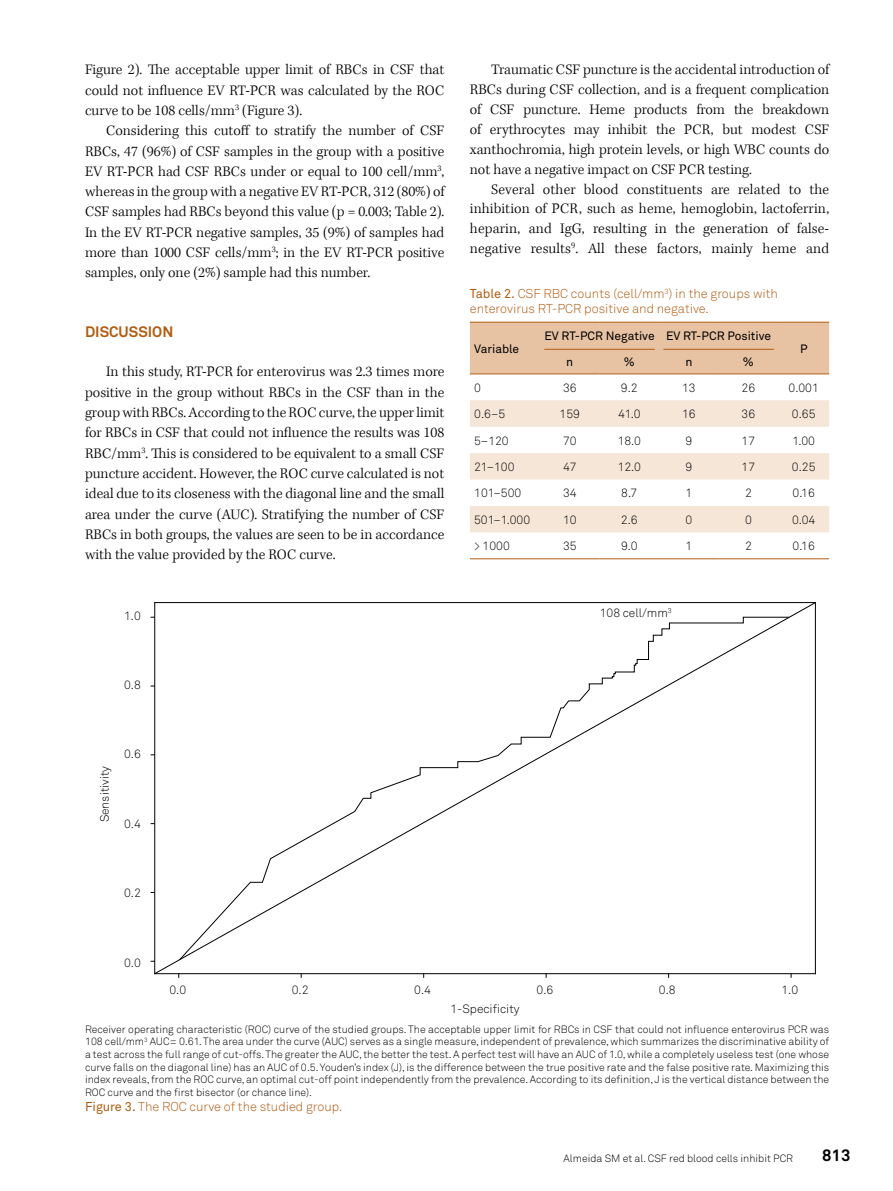
<style>
.page{position:relative;width:893px;height:1191px;background:#fff}
.page>*{position:absolute;margin:0;border:0;box-sizing:border-box;transform-origin:0 0}
.t1{font:700 16.5px "Akkurat Pro";color:#000}
.t2{font:300 15px/20.2px "Kepler Std";color:#000;text-align:justify}
.t3{font:700 15px "Akkurat Pro";color:#b15c12}
.t4{font:12.75px/15.3px "Akkurat Light Pro";color:#b15c12}
.t5{font:12px "Akkurat Light Pro";color:#000}
.t6{font:12px "Akkurat Pro";color:#000}
.t7{font:10.5px/12.6px "Akkurat Light Pro";color:#000;text-align:justify}
.s1{font-family:"Akkurat Pro"}
</style>
<div class="page">
<svg style="left:154px;top:602px;width:662px;height:372px"></svg>
<svg style="left:179px;top:616px;width:611px;height:344px"></svg>
<div style="left:470px;top:323px;width:359px;height:50px;background:#e7c2a3"></div>
<svg style="left:470px;top:374px;width:359px;height:159px"></svg>
<svg style="left:470px;top:400px;width:359px;height:132px;fill:#f5e6d8"></svg>
<hr style="left:470px;top:322px;width:70px;height:1px;background:#b15c12">
<hr style="left:540px;top:322px;width:60px;height:1px;background:#b15c12">
<hr style="left:600px;top:322px;width:59px;height:1px;background:#b15c12">
<hr style="left:659px;top:322px;width:60px;height:1px;background:#b15c12">
<hr style="left:719px;top:322px;width:59px;height:1px;background:#b15c12">
<hr style="left:778px;top:322px;width:51px;height:1px;background:#b15c12">
<hr style="left:470px;top:373px;width:70px;height:1px;background:#b15c12">
<hr style="left:540px;top:373px;width:60px;height:1px;background:#b15c12">
<hr style="left:600px;top:373px;width:59px;height:1px;background:#b15c12">
<hr style="left:659px;top:373px;width:60px;height:1px;background:#b15c12">
<hr style="left:719px;top:373px;width:59px;height:1px;background:#b15c12">
<hr style="left:778px;top:373px;width:51px;height:1px;background:#b15c12">
<hr style="left:470px;top:558px;width:70px;height:1px;background:#b15c12">
<hr style="left:540px;top:558px;width:60px;height:1px;background:#b15c12">
<hr style="left:600px;top:558px;width:59px;height:1px;background:#b15c12">
<hr style="left:659px;top:558px;width:60px;height:1px;background:#b15c12">
<hr style="left:719px;top:558px;width:59px;height:1px;background:#b15c12">
<hr style="left:778px;top:558px;width:51px;height:1px;background:#b15c12">
<hr style="left:544px;top:349px;width:111px;height:1px;background:#b15c12">
<hr style="left:663px;top:349px;width:111px;height:1px;background:#b15c12">
<p class="t2" style="left:85px;top:60px;width:361px">Figure 2). The acceptable upper limit of RBCs in CSF that could not influence EV RT-PCR was calculated by the ROC curve to be 108 cells/mm<sup>3</sup> (Figure 3).</p>
<p class="t2" style="left:85px;top:121px;width:361px;text-indent:21px">Considering this cutoff to stratify the number of CSF RBCs, 47 (96%) of CSF samples in the group with a positive EV RT-PCR had CSF RBCs under or equal to 100 cell/mm<sup>3</sup>, whereas in the group with a negative EV RT-PCR, 312 (80%) of CSF samples had RBCs beyond this value (p = 0.003; Table 2).<br>In the EV RT-PCR negative samples, 35 (9%) of samples had more than 1000 CSF cells/mm<sup>3</sup>; in the EV RT-PCR positive samples, only one (2%) sample had this number.</p>
<p class="t3" style="left:85px;top:322px;width:90px">DISCUSSION</p>
<p class="t2" style="left:85px;top:362px;width:361px;text-indent:21px">In this study, RT-PCR for enterovirus was 2.3 times more positive in the group without RBCs in the CSF than in the group with RBCs. According to the ROC curve, the upper limit for RBCs in CSF that could not influence the results was 108<br>RBC/mm<sup>3</sup>. This is considered to be equivalent to a small CSF puncture accident. However, the ROC curve calculated is not ideal due to its closeness with the diagonal line and the small area under the curve (AUC). Stratifying the number of CSF RBCs in both groups, the values are seen to be in accordance with the value provided by the ROC curve.</p>
<p class="t5" style="left:124px;top:608px;width:18px">1.0</p>
<p class="t2" style="left:470px;top:60px;width:361px;line-height:19.8px;text-indent:21px">Traumatic CSF puncture is the accidental introduction of RBCs during CSF collection, and is a frequent complication of CSF puncture. Heme products from the breakdown of erythrocytes may inhibit the PCR, but modest CSF xanthochromia, high protein levels, or high WBC counts do not have a negative impact on CSF PCR testing.</p>
<p class="t2" style="left:470px;top:179px;width:361px;text-indent:21px">Several other blood constituents are related to the inhibition of PCR, such as heme, hemoglobin, lactoferrin, heparin, and IgG, resulting in the generation of false&shy;negative results<sup>9</sup>. All these factors, mainly heme and</p>
<p class="t4" style="left:470px;top:286px;width:310px"><span class="s1">Table 2.</span> CSF RBC counts (cell/mm<sup>3</sup>) in the groups with enterovirus RT-PCR positive and negative.</p>
<p class="t6" style="left:474px;top:341px;width:47px">Variable</p>
<p class="t6" style="left:544px;top:329px;width:228px">EV RT-PCR Negative EV RT-PCR Positive</p>
<p class="t6" style="left:566px;top:355px;width:9px">n</p>
<p class="t6" style="left:624px;top:355px;width:13px">%</p>
<p class="t6" style="left:685px;top:355px;width:9px">n</p>
<p class="t6" style="left:743px;top:355px;width:13px">%</p>
<p class="t6" style="left:800px;top:341px;width:9px">P</p>
<p class="t5" style="left:474px;top:380px;width:8px">0</p>
<p class="t5" style="left:563px;top:380px;width:15px">36</p>
<p class="t5" style="left:621px;top:380px;width:18px">9.2</p>
<p class="t5" style="left:682px;top:380px;width:15px">13</p>
<p class="t5" style="left:742px;top:380px;width:15px">26</p>
<p class="t5" style="left:789px;top:380px;width:32px">0.001</p>
<p class="t5" style="left:474px;top:407px;width:33px">0.6–5</p>
<p class="t5" style="left:560px;top:407px;width:22px">159</p>
<p class="t5" style="left:618px;top:407px;width:24px">41.0</p>
<p class="t5" style="left:682px;top:407px;width:15px">16</p>
<p class="t5" style="left:742px;top:407px;width:15px">36</p>
<p class="t5" style="left:792px;top:407px;width:25px">0.65</p>
<p class="t5" style="left:474px;top:433px;width:36px">5–120</p>
<p class="t5" style="left:563px;top:433px;width:15px">70</p>
<p class="t5" style="left:618px;top:433px;width:25px">18.0</p>
<p class="t5" style="left:685px;top:433px;width:8px">9</p>
<p class="t5" style="left:742px;top:433px;width:15px">17</p>
<p class="t5" style="left:792px;top:433px;width:24px">1.00</p>
<p class="t5" style="left:474px;top:460px;width:42px">21–100</p>
<p class="t5" style="left:563px;top:460px;width:15px">47</p>
<p class="t5" style="left:618px;top:460px;width:25px">12.0</p>
<p class="t5" style="left:685px;top:460px;width:8px">9</p>
<p class="t5" style="left:742px;top:460px;width:15px">17</p>
<p class="t5" style="left:792px;top:460px;width:25px">0.25</p>
<p class="t5" style="left:474px;top:486px;width:49px">101–500</p>
<p class="t5" style="left:563px;top:486px;width:15px">34</p>
<p class="t5" style="left:621px;top:486px;width:18px">8.7</p>
<p class="t5" style="left:685px;top:486px;width:8px">1</p>
<p class="t5" style="left:745px;top:486px;width:8px">2</p>
<p class="t5" style="left:793px;top:486px;width:24px">0.16</p>
<p class="t5" style="left:474px;top:512px;width:58px">501–1.000</p>
<p class="t5" style="left:563px;top:512px;width:15px">10</p>
<p class="t5" style="left:621px;top:512px;width:18px">2.6</p>
<p class="t5" style="left:685px;top:512px;width:8px">0</p>
<p class="t5" style="left:745px;top:512px;width:8px">0</p>
<p class="t5" style="left:792px;top:512px;width:25px">0.04</p>
<p class="t5" style="left:474px;top:539px;width:37px">&gt; 1000</p>
<p class="t5" style="left:563px;top:539px;width:15px">35</p>
<p class="t5" style="left:621px;top:539px;width:18px">9.0</p>
<p class="t5" style="left:685px;top:539px;width:8px">1</p>
<p class="t5" style="left:745px;top:539px;width:8px">2</p>
<p class="t5" style="left:793px;top:539px;width:24px">0.16</p>
<p class="t5" style="left:600px;top:606px;width:74px">108 cell/mm<sup>3</sup></p>
<p class="t5" style="left:124px;top:677px;width:18px">0.8</p>
<p class="t5" style="left:97px;top:822px;width:58px;rotate:-90deg">Sensitivity</p>
<p class="t5" style="left:124px;top:747px;width:18px">0.6</p>
<p class="t5" style="left:124px;top:816px;width:18px">0.4</p>
<p class="t5" style="left:124px;top:886px;width:18px">0.2</p>
<p class="t5" style="left:124px;top:955px;width:18px">0.0</p>
<p class="t5" style="left:169px;top:982px;width:18px">0.0</p>
<p class="t5" style="left:292px;top:982px;width:18px">0.2</p>
<p class="t5" style="left:414px;top:982px;width:18px">0.4</p>
<p class="t5" style="left:537px;top:982px;width:18px">0.6</p>
<p class="t5" style="left:659px;top:982px;width:18px">0.8</p>
<p class="t5" style="left:781px;top:982px;width:18px">1.0</p>
<p class="t5" style="left:450px;top:1001px;width:71px">1-Specificity</p>
<p class="t7" style="left:85px;top:1023px;width:746px">Receiver operating characteristic (ROC) curve of the studied groups. The acceptable upper limit for RBCs in CSF that could not influence enterovirus PCR was 108 cell/mm<sup>3</sup> AUC= 0.61. The area under the curve (AUC) serves as a single measure, independent of prevalence, which summarizes the discriminative ability of a test across the full range of cut-offs. The greater the AUC, the better the test. A perfect test will have an AUC of 1.0, while a completely useless test (one whose curve falls on the diagonal line) has an AUC of 0.5. Youden’s index (J), is the difference between the true positive rate and the false positive rate. Maximizing this index reveals, from the ROC curve, an optimal cut-off point independently from the prevalence. According to its definition, J is the vertical distance between the ROC curve and the first bisector (or chance line).</p>
<p class="t4" style="left:85px;top:1099px;width:259px"><span class="s1">Figure 3.</span> The ROC curve of the studied group.</p>
<p class="t7" style="left:564px;top:1151px;width:231px">Almeida SM et al. CSF red blood cells inhibit PCR</p>
<p class="t1" style="left:822px;top:1145px;width:30px">813</p>
</div>
